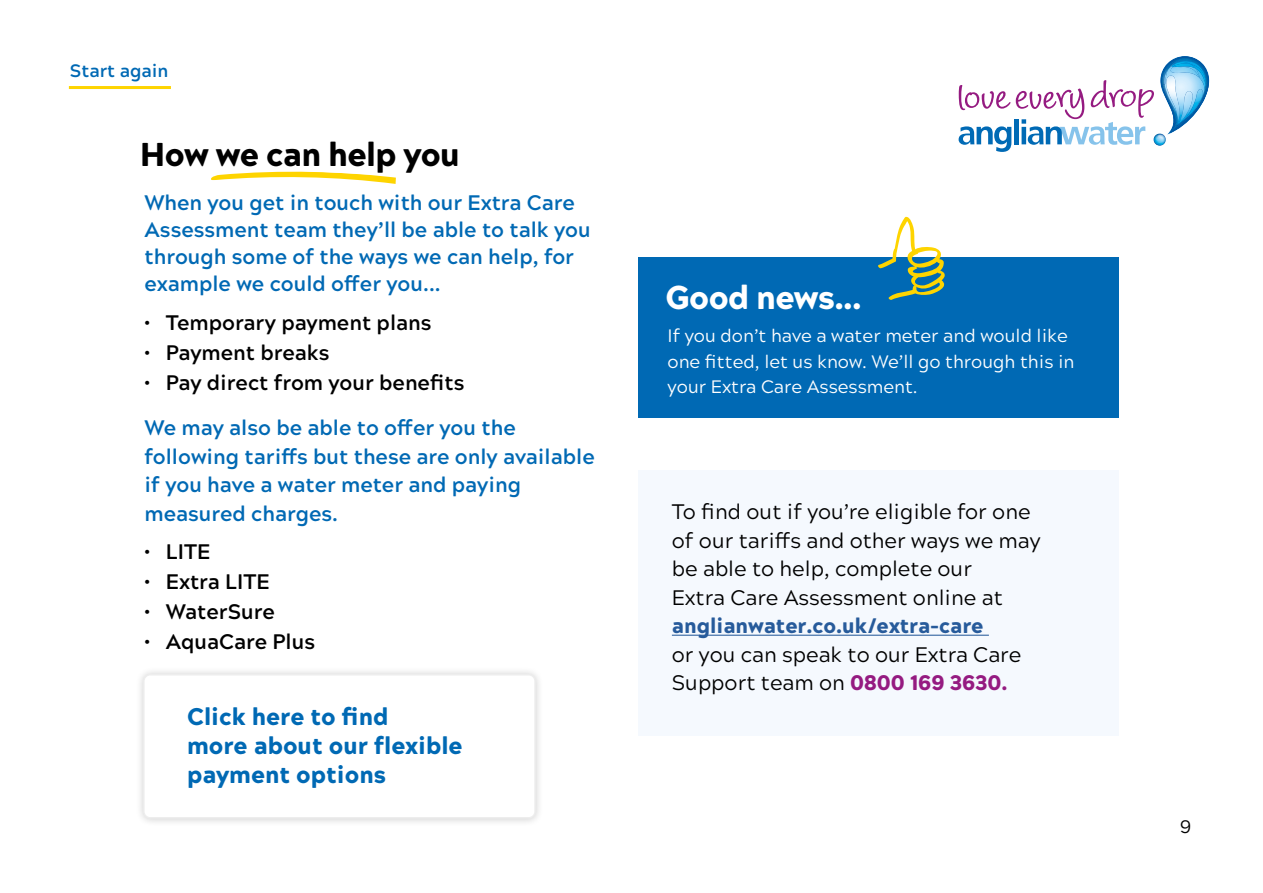
<style>
.page{position:relative;width:1263px;height:893px;background:#fff}
.page>*{position:absolute;margin:0;border:0;box-sizing:border-box;transform-origin:0 0}
.t1{font:900 33px "Acherus Grotesque";letter-spacing:-.02em;color:#000}
.t2{font:900 33px "Acherus Grotesque";letter-spacing:-.02em;color:#fff}
.t3{font:900 24px/28.8px "Acherus Grotesque";color:#0069b4}
.t4{font:700 21px/27px "Acherus Grotesque";color:#0069b4}
.t5{font:21px/28.5px "Acherus Grotesque";color:#000}
.t6{font:700 21px "Acherus Grotesque";color:#000}
.t7{font:900 21px "Acherus Grotesque";color:#275b9b}
.t8{font:18px/25.5px "Acherus Grotesque";color:#fff}
.t9{font:700 18px "Acherus Grotesque";color:#0069b4}
.t10{font:18px "Acherus Grotesque";color:#000}
.s1{font-weight:900;color:#951b81}
</style>
<div class="page">
<svg style="left:958px;top:56px;width:251px;height:96px"></svg>
<div style="left:638px;top:257px;width:480px;height:161px;background:#0069b4"></div>
<div style="left:638px;top:470px;width:480px;height:266px;background:#f5f9fe"></div>
<svg style="left:211px;top:171px;width:185px;height:13px"></svg>
<svg style="left:878px;top:217px;width:67px;height:83px"></svg>
<hr style="left:672px;top:635px;width:317px;height:1px;background:#275b9b">
<div style="left:135px;top:666px;width:409px;height:161px;background:#000;opacity:.2"></div>
<div style="left:144px;top:675px;width:391px;height:143px;background:#fff;border-radius:6px"></div>
<div style="left:143px;top:674px;width:393px;height:145px;border:2px solid #ededed;border-radius:6px"></div>
<hr style="left:69px;top:86px;width:102px;height:3px;background:#fed400">
<p class="t9" style="left:70px;top:55px;width:100px">Start again</p>
<h1 class="t1" style="left:140px;top:125px;width:321px">How we can help you</h1>
<p class="t4" style="left:145px;top:188px;width:448px">When you get in touch with our Extra Care Assessment team they’ll be able to talk you through some of the ways we can help, for example we could offer you...</p>
<p class="t6" style="left:145px;top:304px;width:288px">• Temporary payment plans</p>
<p class="t6" style="left:145px;top:334px;width:186px">• Payment breaks</p>
<p class="t6" style="left:145px;top:364px;width:321px">• Pay direct from your benefits</p>
<p class="t4" style="left:145px;top:412px;width:452px;line-height:28.5px">We may also be able to offer you the following tariffs but these are only available if you have a water meter and paying measured charges.</p>
<p class="t6" style="left:145px;top:534px;width:67px">• LITE</p>
<p class="t6" style="left:145px;top:564px;width:127px">• Extra LITE</p>
<p class="t6" style="left:145px;top:594px;width:132px">• WaterSure</p>
<p class="t6" style="left:145px;top:624px;width:172px">• AquaCare Plus</p>
<p class="t3" style="left:187px;top:701px;width:277px">Click here to find<br>more about our flexible payment options</p>
<h1 class="t2" style="left:665px;top:269px;width:198px">Good news...</h1>
<p class="t8" style="left:667px;top:322px;width:408px">If you don’t have a water meter and would like one fitted, let us know. We’ll go through this in your Extra Care Assessment.</p>
<p class="t5" style="left:672px;top:496px;width:370px">To find out if you’re eligible for one of our tariffs and other ways we may be able to help, complete our<br>Extra Care Assessment online at</p>
<p class="t7" style="left:672px;top:607px;width:313px">anglianwater.co.uk/extra-care</p>
<p class="t5" style="left:672px;top:639px;width:351px">or you can speak to our Extra Care<br>Support team on <span class="s1">0800 169 3630.</span></p>
<p class="t10" style="left:1180px;top:811px;width:12px">9</p>
</div>
